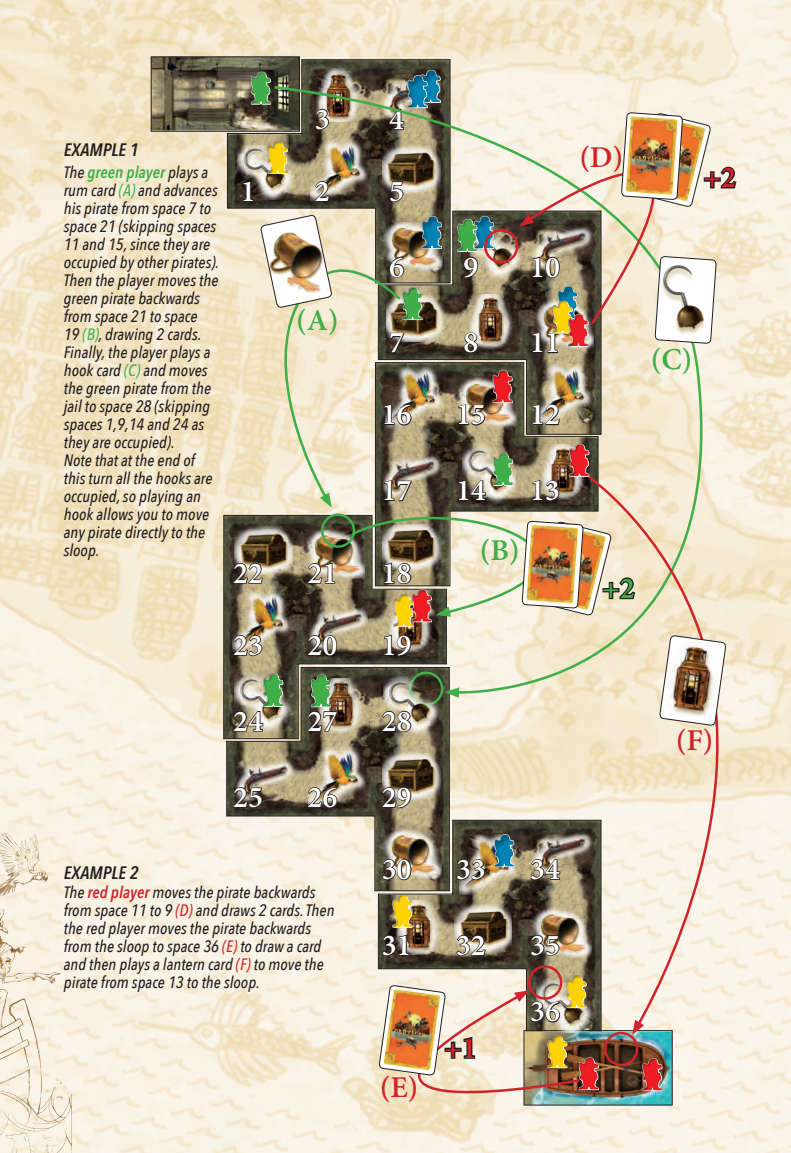
<style>
.page{position:relative;width:791px;height:1153px;background:#fff}
.page>*{position:absolute;margin:0;border:0;box-sizing:border-box;transform-origin:0 0}
.t1{font:600 30.3px "Minion Pro";color:#fff}
.t2{font:600 30.3px "Minion Pro";color:#d1232a}
.t3{font:600 30.3px "Minion Pro";color:#40ae49}
.t4{font:italic 600 30.3px "Avenir Next Condensed";color:#231f20}
.t5{font:italic 600 18px "Avenir Next Condensed";color:#231f20}
.t6{font:italic 500 16.5px/18px "Avenir Next Condensed";color:#231f20}
.s1{font-weight:600;color:#40ae49}
.s2{color:#40ae49}
.s3{font-weight:600;color:#d1232a}
.s4{color:#d1232a}
</style>
<div class="page">
<img style="left:0;top:0;width:791px;height:1152px">
<img style="left:0;top:733px;width:202px;height:419px">
<svg style="left:227px;top:59px;width:224px;height:224px;background:#908a76"></svg>
<svg style="left:223px;top:514px;width:49px;height:225px;background:#625c47"></svg>
<svg style="left:378px;top:819px;width:209px;height:172px;background:#7d7663"></svg>
<img style="left:153px;top:58px;width:145px;height:72px">
<div style="left:151px;top:56px;width:149px;height:76px;border:1px solid #231f20"></div>
<img style="left:582px;top:1032px;width:89px;height:71px">
<div style="left:524px;top:1030px;width:149px;height:75px;border:1px solid #231f20"></div>
<img style="left:237px;top:145px;width:35px;height:54px">
<img style="left:316px;top:69px;width:44px;height:15px">
<img style="left:232px;top:591px;width:40px;height:61px">
<img style="left:235px;top:527px;width:37px;height:48px">
<svg style="left:242px;top:180px;width:12px;height:22px"></svg>
<svg style="left:226px;top:666px;width:224px;height:225px;background:#aaa28f"></svg>
<div style="left:417px;top:66px;width:28px;height:45px;background:#231f20;opacity:.33"></div>
<svg style="left:388px;top:67px;width:53px;height:17px"></svg>
<div style="left:404px;top:71px;width:28px;height:45px;background:#231f20;opacity:.33"></div>
<div style="left:248px;top:69px;width:26px;height:42px;background:#231f20;opacity:.5"></div>
<div style="left:264px;top:138px;width:26px;height:42px;background:#231f20;opacity:.5"></div>
<svg style="left:256px;top:250px;width:16px;height:252px;background:#f1e3c2"></svg>
<svg style="left:260px;top:213px;width:12px;height:97px"></svg>
<img style="left:532px;top:906px;width:55px;height:51px">
<img style="left:460px;top:834px;width:57px;height:60px">
<img style="left:455px;top:901px;width:57px;height:56px">
<img style="left:410px;top:900px;width:32px;height:54px">
<img style="left:533px;top:827px;width:54px;height:46px">
<div style="left:491px;top:830px;width:28px;height:45px;background:#231f20;opacity:.33"></div>
<div style="left:389px;top:891px;width:26px;height:42px;background:#231f20;opacity:.5"></div>
<img style="left:272px;top:84px;width:463px;height:621px">
<svg style="left:445px;top:687px;width:14px;height:10px"></svg>
<svg style="left:655px;top:327px;width:62px;height:26px"></svg>
<div style="left:484px;top:229px;width:34px;height:34px;border:3px solid #d1232a;border-radius:50%"></div>
<svg style="left:525px;top:62px;width:236px;height:265px;background:#dbd2bf"></svg>
<svg style="left:519px;top:214px;width:15px;height:12px"></svg>
<img style="left:621px;top:112px;width:117px;height:97px">
<img style="left:522px;top:520px;width:65px;height:98px">
<svg style="left:262px;top:991px;width:320px;height:147px;background:#f2e8d4"></svg>
<img style="left:379px;top:984px;width:97px;height:91px">
<svg style="left:587px;top:474px;width:177px;height:554px;background:#eee2cd"></svg>
<img style="left:659px;top:635px;width:67px;height:90px">
<div style="left:639px;top:1055px;width:26px;height:42px;background:#231f20;opacity:.5"></div>
<img style="left:514px;top:962px;width:149px;height:129px">
<div style="left:576px;top:1054px;width:26px;height:42px;background:#231f20;opacity:.5"></div>
<img style="left:309px;top:746px;width:57px;height:61px">
<img style="left:235px;top:756px;width:60px;height:47px">
<img style="left:382px;top:750px;width:59px;height:52px">
<img style="left:383px;top:677px;width:58px;height:57px">
<img style="left:338px;top:678px;width:28px;height:54px">
<img style="left:383px;top:827px;width:58px;height:51px">
<svg style="left:232px;top:786px;width:31px;height:23px"></svg>
<svg style="left:307px;top:785px;width:31px;height:23px"></svg>
<svg style="left:381px;top:786px;width:31px;height:23px"></svg>
<svg style="left:381px;top:933px;width:29px;height:23px"></svg>
<svg style="left:456px;top:934px;width:31px;height:22px"></svg>
<svg style="left:530px;top:934px;width:30px;height:22px"></svg>
<svg style="left:456px;top:858px;width:30px;height:22px"></svg>
<svg style="left:530px;top:858px;width:31px;height:22px"></svg>
<svg style="left:381px;top:858px;width:31px;height:22px"></svg>
<svg style="left:232px;top:562px;width:32px;height:22px"></svg>
<svg style="left:307px;top:561px;width:29px;height:23px"></svg>
<img style="left:383px;top:561px;width:68px;height:66px">
<svg style="left:381px;top:710px;width:31px;height:22px"></svg>
<svg style="left:232px;top:634px;width:31px;height:22px"></svg>
<svg style="left:307px;top:634px;width:31px;height:22px"></svg>
<svg style="left:383px;top:633px;width:29px;height:24px"></svg>
<svg style="left:232px;top:671px;width:52px;height:61px;background:#999180"></svg>
<div style="left:260px;top:670px;width:26px;height:43px;background:#231f20;opacity:.5"></div>
<svg style="left:307px;top:671px;width:31px;height:61px"></svg>
<div style="left:308px;top:671px;width:26px;height:42px;background:#231f20;opacity:.5"></div>
<p class="t5" style="left:64px;top:138px;width:76px">EXAMPLE 1</p>
<p class="t6" style="left:64px;top:163px;width:157px">The <span class="s1">green player</span> plays a rum card <span class="s2">(A)</span> and advances his pirate from space 7 to space 21 (skipping spaces<br>11 and 15, since they are occupied by other pirates).<br>Then the player moves the green pirate backwards from space 21 to space<br>19 <span class="s2">(B)</span>, drawing 2 cards.<br>Finally, the player plays a hook card <span class="s2">(C)</span> and moves the green pirate from the jail to space 28 (skipping spaces 1,9,14 and 24 as they are occupied).<br>Note that at the end of this turn all the hooks are occupied, so playing an hook allows you to move any pirate directly to the sloop.</p>
<h1 class="t1" style="left:315px;top:98px;width:16px">3</h1>
<h1 class="t1" style="left:389px;top:98px;width:16px">4</h1>
<h1 class="t1" style="left:241px;top:170px;width:16px">1</h1>
<h1 class="t1" style="left:315px;top:170px;width:16px">2</h1>
<h1 class="t1" style="left:389px;top:170px;width:16px">5</h1>
<h1 class="t3" style="left:296px;top:299px;width:44px">(A)</h1>
<h1 class="t4" style="left:294px;top:514px;width:15px">*</h1>
<h1 class="t1" style="left:389px;top:246px;width:16px">6</h1>
<h1 class="t1" style="left:463px;top:246px;width:16px">9</h1>
<h1 class="t1" style="left:530px;top:246px;width:31px">10</h1>
<h1 class="t1" style="left:389px;top:322px;width:16px">7</h1>
<h1 class="t1" style="left:463px;top:322px;width:16px">8</h1>
<h1 class="t1" style="left:530px;top:322px;width:31px">11</h1>
<h1 class="t1" style="left:382px;top:394px;width:31px">16</h1>
<h1 class="t1" style="left:456px;top:394px;width:31px">15</h1>
<h1 class="t1" style="left:530px;top:394px;width:31px">12</h1>
<h1 class="t1" style="left:382px;top:469px;width:31px">17</h1>
<h1 class="t1" style="left:456px;top:469px;width:31px">14</h1>
<h1 class="t1" style="left:530px;top:469px;width:31px">13</h1>
<h1 class="t1" style="left:233px;top:552px;width:31px">22</h1>
<h1 class="t1" style="left:307px;top:552px;width:31px">21</h1>
<h1 class="t1" style="left:382px;top:552px;width:31px">18</h1>
<h1 class="t3" style="left:480px;top:529px;width:41px">(B)</h1>
<h1 class="t1" style="left:233px;top:624px;width:31px">23</h1>
<h1 class="t1" style="left:307px;top:624px;width:31px">20</h1>
<h1 class="t1" style="left:382px;top:624px;width:31px">19</h1>
<h1 class="t2" style="left:579px;top:136px;width:45px">(D)</h1>
<h1 class="t2" style="left:703px;top:156px;width:34px">+2</h1>
<h1 class="t3" style="left:651px;top:338px;width:43px">(C)</h1>
<h1 class="t3" style="left:602px;top:567px;width:34px">+2</h1>
<h1 class="t1" style="left:233px;top:700px;width:31px">24</h1>
<h1 class="t1" style="left:307px;top:700px;width:31px">27</h1>
<h1 class="t1" style="left:382px;top:700px;width:31px">28</h1>
<h1 class="t1" style="left:233px;top:776px;width:31px">25</h1>
<h1 class="t1" style="left:307px;top:776px;width:31px">26</h1>
<h1 class="t1" style="left:382px;top:776px;width:31px">29</h1>
<p class="t5" style="left:64px;top:862px;width:76px">EXAMPLE 2</p>
<p class="t6" style="left:64px;top:882px;width:272px">The <span class="s3">red player</span> moves the pirate backwards from space 11 to 9 <span class="s4">(D)</span> and draws 2 cards. Then the red player moves the pirate backwards from the sloop to space 36 <span class="s4">(E)</span> to draw a card and then plays a lantern card <span class="s4">(F)</span> to move the pirate from space 13 to the sloop.</p>
<h1 class="t1" style="left:382px;top:848px;width:31px">30</h1>
<h1 class="t1" style="left:456px;top:848px;width:31px">33</h1>
<h1 class="t1" style="left:530px;top:848px;width:31px">34</h1>
<h1 class="t1" style="left:382px;top:924px;width:31px">31</h1>
<h1 class="t1" style="left:456px;top:924px;width:31px">32</h1>
<h1 class="t1" style="left:530px;top:924px;width:31px">35</h1>
<h1 class="t2" style="left:380px;top:1065px;width:40px">(E)</h1>
<h1 class="t2" style="left:444px;top:1026px;width:34px">+1</h1>
<h1 class="t1" style="left:530px;top:990px;width:31px">36</h1>
<h1 class="t2" style="left:676px;top:719px;width:39px">(F)</h1>
</div>
